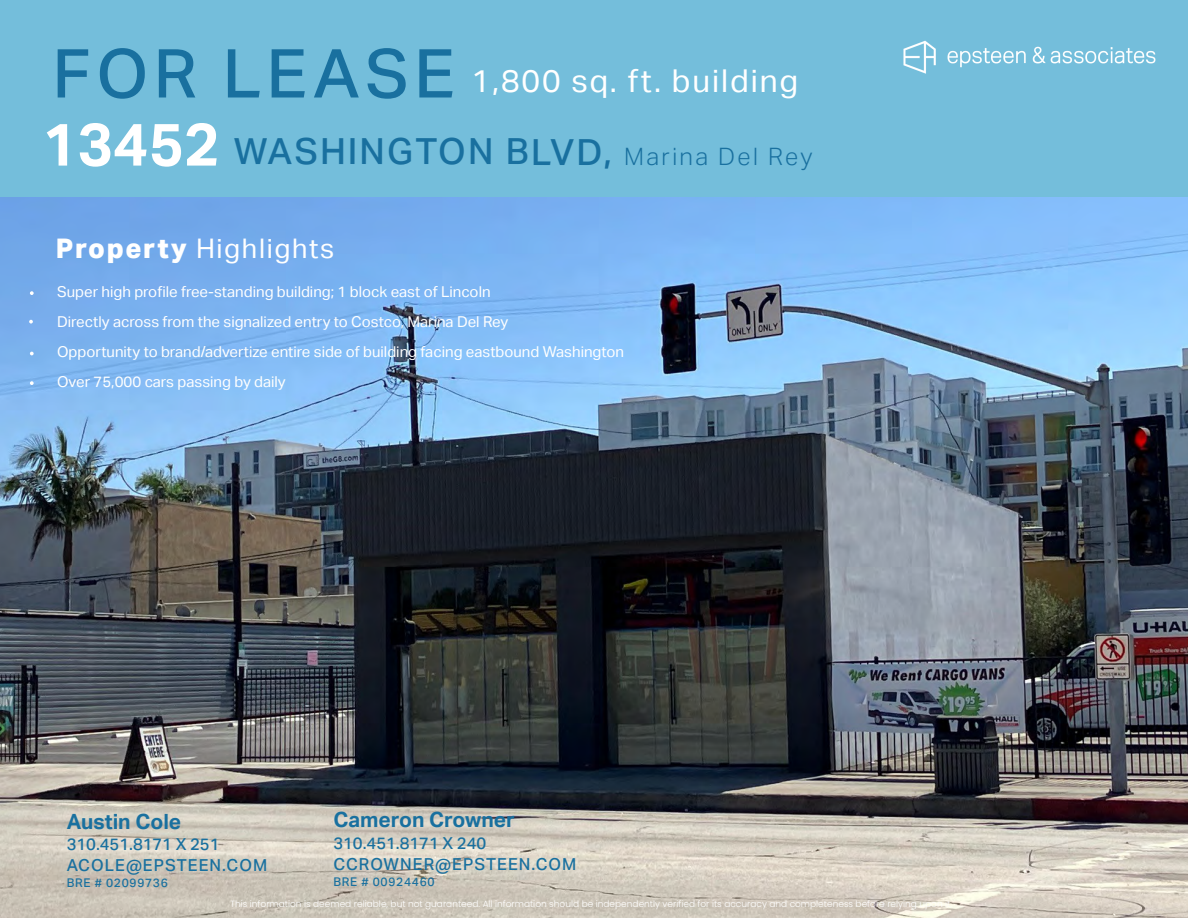
<style>
.page{position:relative;width:1188px;height:918px;background:#fff}
.page>*{position:absolute;margin:0;border:0;box-sizing:border-box;transform-origin:0 0}
.t1{font:500 36px "Aktiv Grotesk";letter-spacing:.055em;color:#19709f}
.t2{font:31.5px "Aktiv Grotesk";letter-spacing:.06em;color:#fff}
.t3{font:27px "Aktiv Grotesk";letter-spacing:.06em;color:#fff}
.t4{font:700 21px "Aktiv Grotesk";color:#19709f}
.t5{font:500 16.5px/21.3px "Aktiv Grotesk";letter-spacing:.05em;color:#19709f}
.t6{font:15px/30px "Aktiv Grotesk";color:#fff}
.t7{font:500 12px "Aktiv Grotesk";letter-spacing:.06em;color:#19709f}
.t8{font:300 9px "Poppins";color:#fff}
.s1{font-weight:500;font-size:67.5px;color:#19709f}
.s2{font-weight:700;font-size:60px;color:#fff}
.s3{font-weight:300;font-size:24px}
.s4{font-weight:800}
</style>
<div class="page">
<img style="left:0;top:196px;width:1188px;height:722px">
<div style="left:0;top:0;width:1188px;height:196px;background:#74bedb"></div>
<img style="left:903px;top:40px;width:253px;height:34px">
<svg style="left:30px;top:291px;width:4px;height:4px"></svg>
<svg style="left:29px;top:320px;width:4px;height:4px"></svg>
<svg style="left:30px;top:352px;width:4px;height:3px"></svg>
<svg style="left:30px;top:381px;width:4px;height:4px"></svg>
<h2 class="t2" style="left:53px;top:63px;width:747px"><span class="s1">FOR LEASE</span> 1,800 sq. ft. building</h2>
<h1 class="t1" style="left:42px;top:131px;width:772px"><span class="s2">13452</span> WASHINGTON BLVD, <span class="s3">Marina Del Rey</span></h1>
<h3 class="t3" style="left:56px;top:233px;width:280px"><span class="s4">Property</span> Highlights</h3>
<p class="t6" style="left:57px;top:277px;width:568px">Super high profile free-standing building; 1 block east of Lincoln<br>Directly across from the signalized entry to Costco, Marina Del Rey<br>Opportunity to brand/advertize entire side of building facing eastbound Washington Over 75,000 cars passing by daily</p>
<h3 class="t4" style="left:333px;top:808px;width:183px">Cameron Crowner</h3>
<p class="t5" style="left:333px;top:832px;width:244px">310.451.8171 X 240<br>CCROWNER@EPSTEEN.COM</p>
<p class="t7" style="left:333px;top:875px;width:103px">BRE # 00924460</p>
<p class="t8" style="left:230px;top:899px;width:723px">This information is deemed reliable, but not guaranteed. All information should be independently verified for its accuracy and completeness before relying upon it.</p>
<h3 class="t4" style="left:67px;top:809px;width:116px">Austin Cole</h3>
<p class="t5" style="left:67px;top:834px;width:202px">310.451.8171 X 251<br>ACOLE@EPSTEEN.COM</p>
<p class="t7" style="left:67px;top:876px;width:103px">BRE # 02099736</p>
</div>
